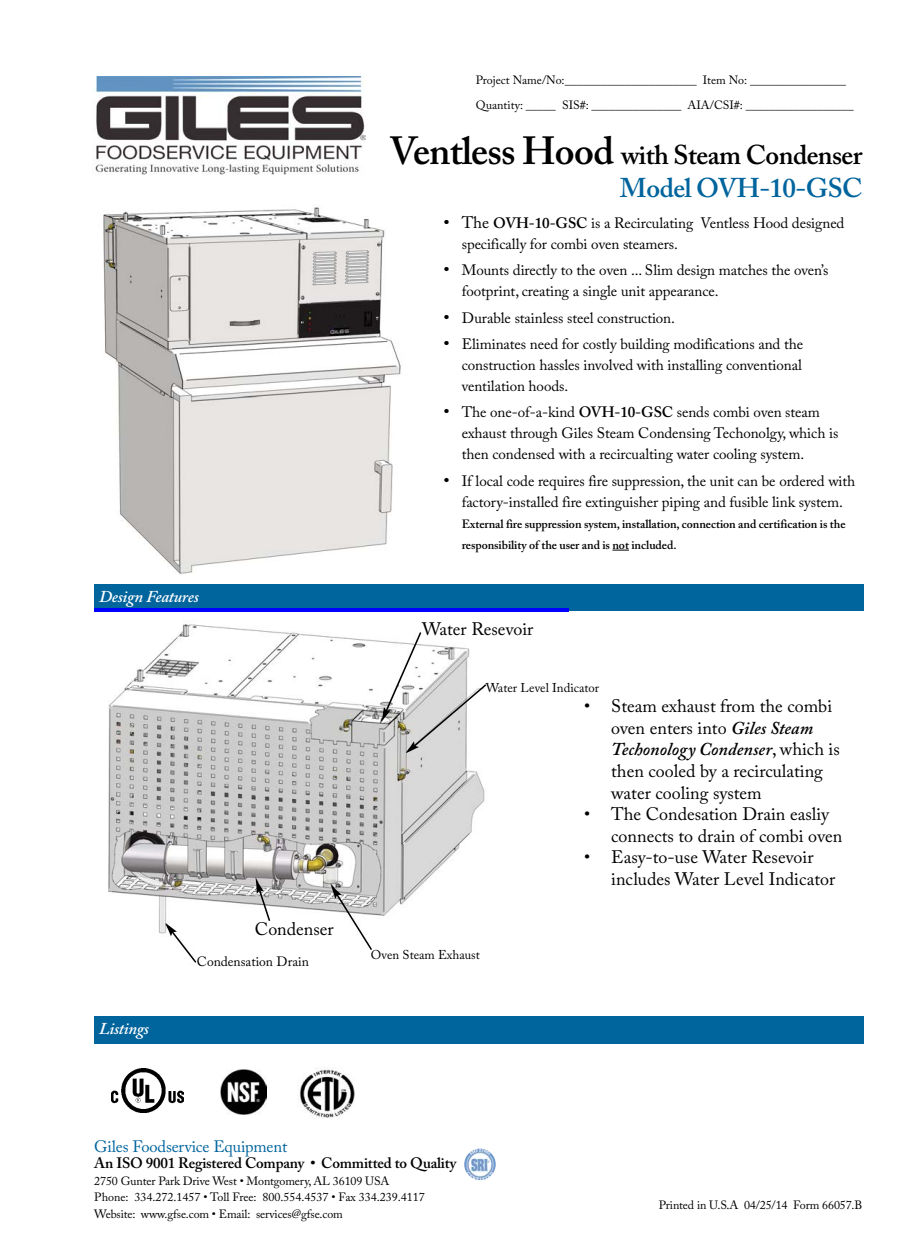
<style>
.page{position:relative;width:918px;height:1242px;background:#fff}
.page>*{position:absolute;margin:0;border:0;box-sizing:border-box;transform-origin:0 0}
.t1{font:600 27px/33px "Adobe Caslon Pro";letter-spacing:-.02em;color:#000;text-align:right}
.t2{font:18px/21.6px "Adobe Caslon Pro";color:#000}
.t3{font:16.5px "Adobe Caslon Pro";letter-spacing:-.01em;color:#00649d}
.t4{font:italic 600 16.5px "Adobe Caslon Pro";letter-spacing:-.015em;color:#fff}
.t5{font:15px/21px "Adobe Caslon Pro";letter-spacing:-.005em;color:#000}
.t6{font:600 15px "Adobe Caslon Pro";letter-spacing:-.01em;color:#000}
.t7{font:13.5px "Adobe Caslon Pro";color:#000}
.t8{font:12.75px "Adobe Caslon Pro";color:#000}
.t9{font:12px/16.5px "Adobe Caslon Pro";letter-spacing:-.01em;color:#000}
.t10{font:600 12px/21px "Adobe Caslon Pro";letter-spacing:-.005em;color:#000}
.s1{font-size:39px}
.s2{color:#00649d}
.s3{font-weight:600;font-size:16.5px}
.s4{font-size:16.5px}
.s5{font-weight:600}
.s6{font-weight:600;font-style:italic}
</style>
<div class="page">
<svg style="left:612px;top:550px;width:17px;height:1px"></svg>
<img style="left:111px;top:1069px;width:73px;height:44px">
<img style="left:221px;top:1069px;width:45px;height:46px">
<div style="left:94px;top:584px;width:770px;height:27px;background:#00649d"></div>
<div style="left:94px;top:1017px;width:770px;height:27px;background:#00649d"></div>
<img style="left:95px;top:77px;width:271px;height:98px">
<img style="left:300px;top:1069px;width:55px;height:49px">
<img style="left:464px;top:1149px;width:32px;height:31px;border-radius:50%">
<img style="left:94px;top:611px;width:474px;height:323px">
<img style="left:94px;top:608px;width:474px;height:3px">
<div style="left:421px;top:620px;width:120px;height:22px;background:#fff"></div>
<div style="left:253px;top:920px;width:86px;height:21px;background:#fff"></div>
<div style="left:484px;top:675px;width:121px;height:22px;background:#fff"></div>
<svg style="left:256px;top:879px;width:15px;height:42px"></svg>
<svg style="left:165px;top:923px;width:33px;height:40px"></svg>
<svg style="left:331px;top:885px;width:43px;height:65px"></svg>
<svg style="left:382px;top:631px;width:106px;height:122px"></svg>
<img style="left:103px;top:207px;width:298px;height:368px">
<p class="t9" style="left:476px;top:69px;width:379px;line-height:25.2px">Project Name/No:______________________ Item No: ________________<br>Quantity: _____ SIS#: _______________ AIA/CSI#: __________________</p>
<h1 class="t1" style="left:390px;top:142px;width:474px"><span class="s1">Ventless Hood</span> with Steam Condenser<br><span class="s2">Model OVH-10-GSC</span></h1>
<p class="t4" style="left:99px;top:590px;width:101px">Design Features</p>
<p class="t2" style="left:255px;top:920px;width:80px">Condenser</p>
<p class="t4" style="left:99px;top:1023px;width:52px">Listings</p>
<p class="t7" style="left:197px;top:956px;width:113px">Condensation Drain</p>
<p class="t5" style="left:462px;top:214px;width:384px;text-indent:-18px"><span class="s3">•</span> <span class="s4">The</span> <span class="s5">OVH-10-GSC</span> is a Recirculating Ventless Hood designed specifically for combi oven steamers.</p>
<p class="t5" style="left:462px;top:261px;width:368px;text-indent:-18px"><span class="s3">•</span> Mounts directly to the oven ... Slim design matches the oven’s footprint, creating a single unit appearance.</p>
<p class="t5" style="left:444px;top:309px;width:233px"><span class="s3">•</span> Durable stainless steel construction.</p>
<p class="t5" style="left:462px;top:335px;width:343px;text-align:justify;text-indent:-18px"><span class="s3">•</span> Eliminates need for costly building modifications and the construction hassles involved with installing conventional ventilation hoods.</p>
<p class="t5" style="left:462px;top:404px;width:378px;text-indent:-18px"><span class="s3">•</span> The one-of-a-kind <span class="s5">OVH-10-GSC</span> sends combi oven steam exhaust through Giles Steam Condensing Techonolgy, which is then condensed with a recircualting water cooling system.</p>
<p class="t5" style="left:444px;top:472px;width:413px;text-align:center"><span class="s3">•</span> If local code requires fire suppression, the unit can be ordered with factory-installed fire extinguisher piping and fusible link system.</p>
<p class="t10" style="left:462px;top:515px;width:385px">External fire suppression system, installation, connection and certification is the responsibility of the user and is not included.</p>
<p class="t2" style="left:422px;top:621px;width:113px">Water Resevoir</p>
<p class="t8" style="left:486px;top:683px;width:115px">Water Level Indicator</p>
<p class="t2" style="left:611px;top:698px;width:230px;text-indent:-27px">• Steam exhaust from the combi oven enters into <span class="s6">Giles Steam<br>Techonology Condenser</span>, which is then cooled by a recirculating water cooling system</p>
<p class="t2" style="left:611px;top:806px;width:233px;text-indent:-27px">• The Condesation Drain easliy connects to drain of combi oven</p>
<p class="t2" style="left:611px;top:849px;width:225px;text-indent:-27px">• Easy-to-use Water Resevoir includes Water Level Indicator</p>
<p class="t8" style="left:371px;top:950px;width:111px">Oven Steam Exhaust</p>
<p class="t3" style="left:94px;top:1140px;width:195px">Giles Foodservice Equipment</p>
<p class="t6" style="left:94px;top:1158px;width:364px">An ISO 9001 Registered Company • Committed to Quality</p>
<p class="t9" style="left:94px;top:1174px;width:332px">2750 Gunter Park Drive West • Montgomery, AL 36109 USA<br>Phone: 334.272.1457 • Toll Free: 800.554.4537 • Fax 334.239.4117<br>Website: www.gfse.com • Email: services@gfse.com</p>
<p class="t9" style="left:659px;top:1198px;width:205px">Printed in U.S.A 04/25/14 Form 66057.B</p>
</div>
